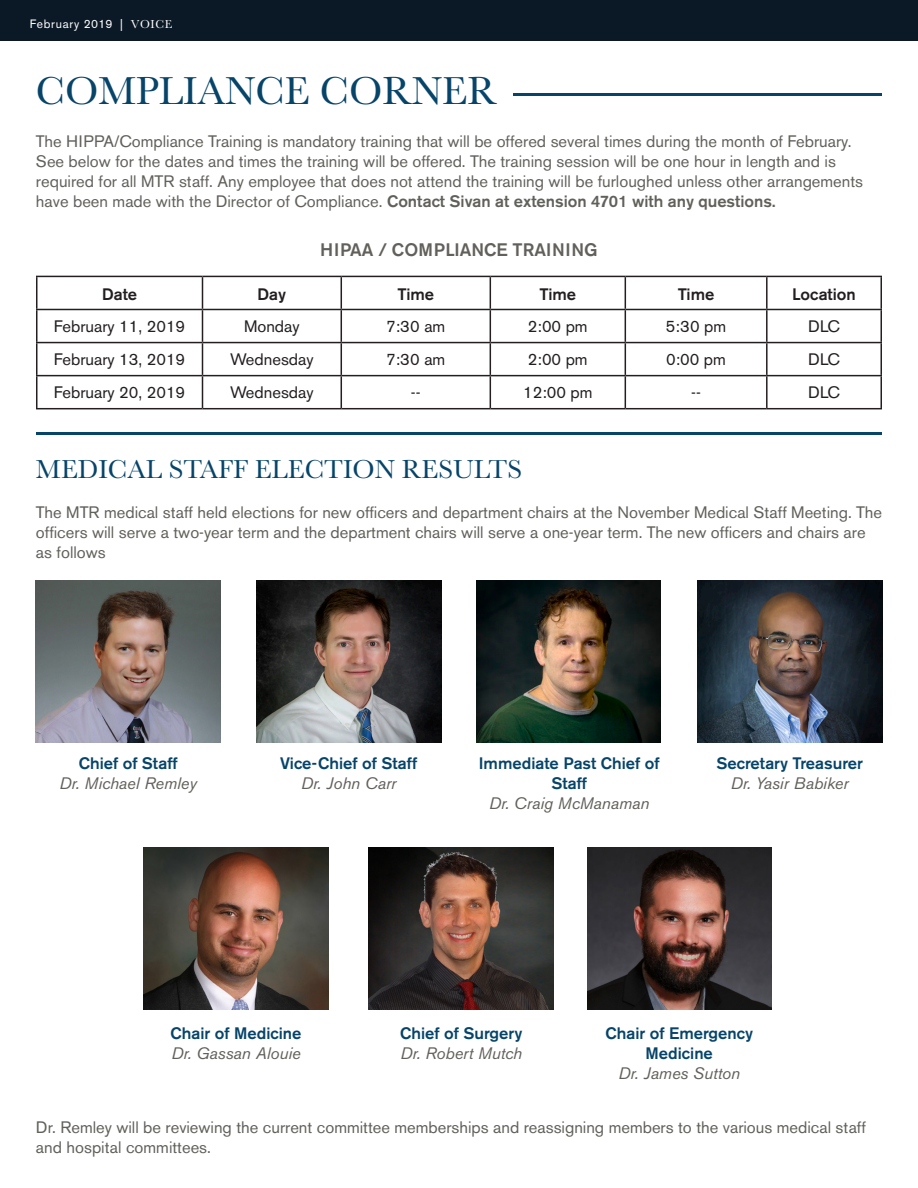
<style>
.page{position:relative;width:918px;height:1188px;background:#fff}
.page>*{position:absolute;margin:0;border:0;box-sizing:border-box;transform-origin:0 0}
.t1{font:40.5px "Baskerville";color:#064469}
.t2{font:27px "Baskerville";color:#064469}
.t3{font:500 18px "Akzidenz Grotesk BE";color:#61605b}
.t4{font:16.5px/19.8px "Akzidenz Grotesk BE";color:#61605b}
.t5{font:16.5px "Akzidenz Grotesk BE";color:#231f20}
.t6{font:500 16.5px/19.8px "Akzidenz Grotesk BE";color:#064469;text-align:center}
.t7{font:italic 16.5px "Akzidenz Grotesk BE";color:#61605b}
.t8{font:500 16.5px "Akzidenz Grotesk BE";color:#231f20}
.t9{font:12px "Akzidenz Grotesk BE";letter-spacing:.06em;color:#fff}
.s1{font-family:"Baskerville"}
.s2{font-weight:500}
</style>
<div class="page">
<div style="left:0;top:0;width:918px;height:40px;background:#0b1927"></div>
<hr style="left:513px;top:93px;width:369px;height:3px;background:#064469">
<hr style="left:36px;top:276px;width:166px;height:1px;background:#231f20">
<hr style="left:36px;top:277px;width:1px;height:32px;background:#231f20">
<hr style="left:202px;top:276px;width:139px;height:1px;background:#231f20">
<hr style="left:202px;top:277px;width:1px;height:32px;background:#231f20">
<hr style="left:341px;top:276px;width:149px;height:1px;background:#231f20">
<hr style="left:341px;top:277px;width:1px;height:32px;background:#231f20">
<hr style="left:490px;top:276px;width:135px;height:1px;background:#231f20">
<hr style="left:490px;top:277px;width:1px;height:32px;background:#231f20">
<hr style="left:625px;top:276px;width:142px;height:1px;background:#231f20">
<hr style="left:625px;top:277px;width:1px;height:32px;background:#231f20">
<hr style="left:767px;top:276px;width:115px;height:1px;background:#231f20">
<hr style="left:766px;top:277px;width:2px;height:32px;background:#231f20">
<hr style="left:881px;top:277px;width:1px;height:32px;background:#231f20">
<hr style="left:36px;top:309px;width:166px;height:1px;background:#231f20">
<hr style="left:36px;top:310px;width:1px;height:32px;background:#231f20">
<hr style="left:202px;top:309px;width:139px;height:1px;background:#231f20">
<hr style="left:202px;top:310px;width:1px;height:32px;background:#231f20">
<hr style="left:341px;top:309px;width:149px;height:1px;background:#231f20">
<hr style="left:341px;top:310px;width:1px;height:32px;background:#231f20">
<hr style="left:490px;top:309px;width:135px;height:1px;background:#231f20">
<hr style="left:490px;top:310px;width:1px;height:32px;background:#231f20">
<hr style="left:625px;top:309px;width:142px;height:1px;background:#231f20">
<hr style="left:625px;top:310px;width:1px;height:32px;background:#231f20">
<hr style="left:767px;top:309px;width:115px;height:1px;background:#231f20">
<hr style="left:766px;top:310px;width:2px;height:32px;background:#231f20">
<hr style="left:881px;top:310px;width:1px;height:32px;background:#231f20">
<hr style="left:36px;top:342px;width:166px;height:1px;background:#231f20">
<hr style="left:36px;top:343px;width:1px;height:32px;background:#231f20">
<hr style="left:202px;top:342px;width:139px;height:1px;background:#231f20">
<hr style="left:202px;top:343px;width:1px;height:32px;background:#231f20">
<hr style="left:341px;top:342px;width:149px;height:1px;background:#231f20">
<hr style="left:341px;top:343px;width:1px;height:32px;background:#231f20">
<hr style="left:490px;top:342px;width:135px;height:1px;background:#231f20">
<hr style="left:490px;top:343px;width:1px;height:32px;background:#231f20">
<hr style="left:625px;top:342px;width:142px;height:1px;background:#231f20">
<hr style="left:625px;top:343px;width:1px;height:32px;background:#231f20">
<hr style="left:767px;top:342px;width:115px;height:1px;background:#231f20">
<hr style="left:766px;top:343px;width:2px;height:32px;background:#231f20">
<hr style="left:881px;top:343px;width:1px;height:32px;background:#231f20">
<hr style="left:36px;top:375px;width:166px;height:1px;background:#231f20">
<hr style="left:36px;top:376px;width:1px;height:32px;background:#231f20">
<hr style="left:202px;top:375px;width:139px;height:1px;background:#231f20">
<hr style="left:202px;top:376px;width:1px;height:32px;background:#231f20">
<hr style="left:341px;top:375px;width:149px;height:1px;background:#231f20">
<hr style="left:341px;top:376px;width:1px;height:32px;background:#231f20">
<hr style="left:490px;top:375px;width:135px;height:1px;background:#231f20">
<hr style="left:490px;top:376px;width:1px;height:32px;background:#231f20">
<hr style="left:625px;top:375px;width:142px;height:1px;background:#231f20">
<hr style="left:625px;top:376px;width:1px;height:32px;background:#231f20">
<hr style="left:767px;top:375px;width:115px;height:1px;background:#231f20">
<hr style="left:766px;top:376px;width:2px;height:32px;background:#231f20">
<hr style="left:881px;top:376px;width:1px;height:32px;background:#231f20">
<hr style="left:36px;top:408px;width:166px;height:1px;background:#231f20">
<hr style="left:202px;top:408px;width:139px;height:1px;background:#231f20">
<hr style="left:341px;top:408px;width:149px;height:1px;background:#231f20">
<hr style="left:490px;top:408px;width:135px;height:1px;background:#231f20">
<hr style="left:625px;top:408px;width:142px;height:1px;background:#231f20">
<hr style="left:767px;top:408px;width:115px;height:1px;background:#231f20">
<hr style="left:36px;top:432px;width:846px;height:3px;background:#064469">
<img style="left:36px;top:580px;width:185px;height:162px">
<img style="left:256px;top:580px;width:185px;height:162px">
<img style="left:477px;top:580px;width:184px;height:162px">
<img style="left:697px;top:580px;width:185px;height:162px">
<img style="left:144px;top:848px;width:184px;height:162px">
<img style="left:369px;top:848px;width:185px;height:162px">
<img style="left:587px;top:848px;width:185px;height:162px">
<p class="t9" style="left:30px;top:17px;width:144px">February 2019 | <span class="s1">VOICE</span></p>
<p class="t1" style="left:36px;top:65px;width:463px">COMPLIANCE CORNER</p>
<p class="t4" style="left:36px;top:132px;width:829px">The HIPPA/Compliance Training is mandatory training that will be offered several times during the month of February.<br>See below for the dates and times the training will be offered. The training session will be one hour in length and is required for all MTR staff. Any employee that does not attend the training will be furloughed unless other arrangements have been made with the Director of Compliance. <span class="s2">Contact Sivan at extension 4701 with any questions.</span></p>
<p class="t3" style="left:320px;top:239px;width:279px">HIPAA / COMPLIANCE TRAINING</p>
<p class="t8" style="left:102px;top:284px;width:37px">Date</p>
<p class="t8" style="left:258px;top:284px;width:30px">Day</p>
<p class="t8" style="left:397px;top:284px;width:38px">Time</p>
<p class="t8" style="left:539px;top:284px;width:38px">Time</p>
<p class="t8" style="left:678px;top:284px;width:38px">Time</p>
<p class="t8" style="left:792px;top:284px;width:65px">Location</p>
<p class="t5" style="left:54px;top:317px;width:133px">February 11, 2019</p>
<p class="t5" style="left:244px;top:317px;width:57px">Monday</p>
<p class="t5" style="left:386px;top:317px;width:61px">7:30 am</p>
<p class="t5" style="left:528px;top:317px;width:61px">2:00 pm</p>
<p class="t5" style="left:666px;top:317px;width:62px">5:30 pm</p>
<p class="t5" style="left:808px;top:317px;width:33px">DLC</p>
<p class="t5" style="left:54px;top:350px;width:133px">February 13, 2019</p>
<p class="t5" style="left:230px;top:350px;width:85px">Wednesday</p>
<p class="t5" style="left:386px;top:350px;width:61px">7:30 am</p>
<p class="t5" style="left:528px;top:350px;width:61px">2:00 pm</p>
<p class="t5" style="left:666px;top:350px;width:61px">0:00 pm</p>
<p class="t5" style="left:808px;top:350px;width:33px">DLC</p>
<p class="t5" style="left:54px;top:383px;width:133px">February 20, 2019</p>
<p class="t5" style="left:230px;top:383px;width:85px">Wednesday</p>
<p class="t5" style="left:411px;top:383px;width:11px">--</p>
<p class="t5" style="left:523px;top:383px;width:71px">12:00 pm</p>
<p class="t5" style="left:691px;top:383px;width:11px">--</p>
<p class="t5" style="left:808px;top:383px;width:33px">DLC</p>
<p class="t2" style="left:36px;top:452px;width:488px">MEDICAL STAFF ELECTION RESULTS</p>
<p class="t4" style="left:36px;top:503px;width:848px">The MTR medical staff held elections for new officers and department chairs at the November Medical Staff Meeting. The officers will serve a two-year term and the department chairs will serve a one-year term. The new officers and chairs are as follows</p>
<p class="t6" style="left:79px;top:753px;width:101px">Chief of Staff</p>
<p class="t7" style="left:59px;top:773px;width:139px">Dr. Michael Remley</p>
<p class="t6" style="left:280px;top:753px;width:138px">Vice-Chief of Staff</p>
<p class="t7" style="left:301px;top:773px;width:97px">Dr. John Carr</p>
<p class="t6" style="left:479px;top:753px;width:182px">Immediate Past Chief of<br>Staff</p>
<p class="t7" style="left:489px;top:793px;width:162px">Dr. Craig McManaman</p>
<p class="t6" style="left:717px;top:753px;width:148px">Secretary Treasurer</p>
<p class="t7" style="left:731px;top:773px;width:119px">Dr. Yasir Babiker</p>
<p class="t6" style="left:171px;top:1023px;width:132px">Chair of Medicine</p>
<p class="t7" style="left:171px;top:1043px;width:131px">Dr. Gassan Alouie</p>
<p class="t6" style="left:400px;top:1023px;width:124px">Chief of Surgery</p>
<p class="t7" style="left:400px;top:1043px;width:123px">Dr. Robert Mutch</p>
<p class="t6" style="left:606px;top:1023px;width:149px">Chair of Emergency<br>Medicine</p>
<p class="t7" style="left:618px;top:1063px;width:123px">Dr. James Sutton</p>
<p class="t4" style="left:36px;top:1117px;width:831px">Dr. Remley will be reviewing the current committee memberships and reassigning members to the various medical staff and hospital committees.</p>
</div>
